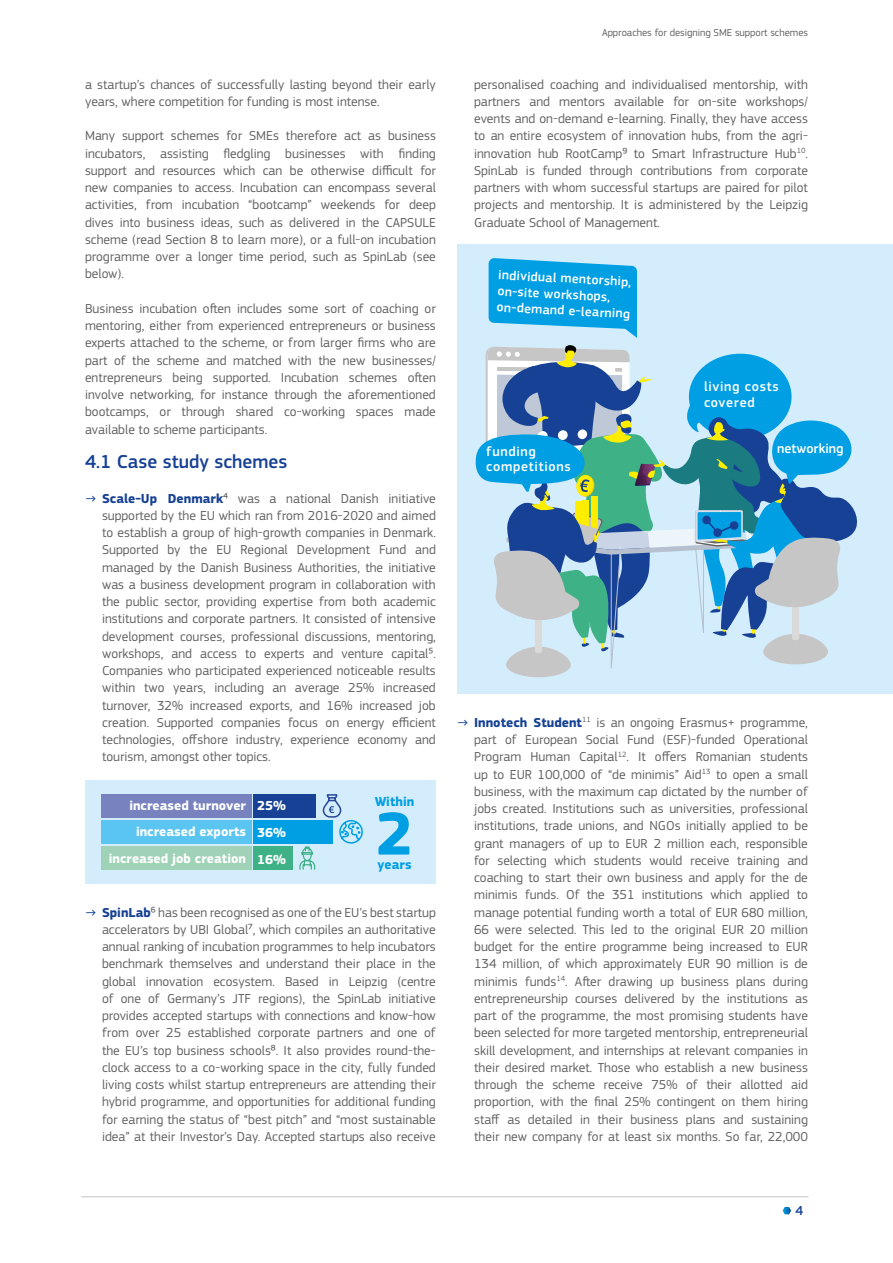
<style>
.page{position:relative;width:893px;height:1263px;background:#fff}
.page>*{position:absolute;margin:0;border:0;box-sizing:border-box;transform-origin:0 0}
.t1{font:700 63px "EC Square Sans Pro";color:#009fe3}
.t2{font:500 19.5px "EC Square Sans Pro";color:#164194}
.t3{font:500 13.8px/15.6px "EC Square Sans Pro";letter-spacing:.05em;color:#fff}
.t4{font:500 13.8px "EC Square Sans Pro";color:#fff}
.t5{font:13.5px/17.2px "EC Square Sans Pro";color:#646363;text-align:justify}
.t6{font:700 13.5px/26.5px "EC Square Sans Pro";color:#fff;text-align:right}
.t7{font:700 13.5px "EC Square Sans Pro";color:#009fe3}
.t8{font:500 13.5px "EC Square Sans Pro";color:#164194}
.t9{font:500 13.35px/16px "EC Square Sans Pro";color:#fff}
.t10{font:10.5px "EC Square Sans Pro";color:#646363}
.s1{color:#164194}
.s2{font-weight:700;color:#164194}
</style>
<div class="page">
<div style="left:457px;top:244px;width:436px;height:449px;background:#d4edfc"></div>
<div style="left:85px;top:780px;width:351px;height:104px;background:#d4edfc"></div>
<div style="left:253px;top:846px;width:40px;height:24px;background:#3eb286"></div>
<div style="left:253px;top:820px;width:80px;height:24px;background:#009fe3"></div>
<div style="left:253px;top:794px;width:63px;height:23px;background:#164194"></div>
<div style="left:102px;top:846px;width:150px;height:24px;background:#a0d2b8"></div>
<div style="left:102px;top:820px;width:150px;height:24px;background:#5bc5f2"></div>
<div style="left:102px;top:794px;width:150px;height:23px;background:#7882bf"></div>
<svg style="left:299px;top:846px;width:17px;height:24px"></svg>
<svg style="left:322px;top:794px;width:41px;height:50px"></svg>
<svg style="left:489px;top:258px;width:148px;height:80px"></svg>
<svg style="left:475px;top:345px;width:383px;height:332px"></svg>
<svg style="left:783px;top:1207px;width:8px;height:7px"></svg>
<hr style="left:81px;top:1196px;width:727px;height:1px;background:#c6c6c6">
<p class="t5" style="left:85px;top:76px;width:352px">a startup’s chances of successfully lasting beyond their early years, where competition for funding is most intense.</p>
<p class="t5" style="left:85px;top:127px;width:352px">Many support schemes for SMEs therefore act as business incubators, assisting fledgling businesses with finding support and resources which can be otherwise difficult for new companies to access. Incubation can encompass several activities, from incubation “bootcamp” weekends for deep dives into business ideas, such as delivered in the CAPSULE scheme (read Section 8 to learn more), or a full-on incubation programme over a longer time period, such as SpinLab (see below).</p>
<p class="t5" style="left:85px;top:300px;width:352px">Business incubation often includes some sort of coaching or mentoring, either from experienced entrepreneurs or business experts attached to the scheme, or from larger firms who are part of the scheme and matched with the new businesses/ entrepreneurs being supported. Incubation schemes often involve networking, for instance through the aforementioned bootcamps, or through shared co-working spaces made available to scheme participants.</p>
<h2 class="t2" style="left:85px;top:450px;width:204px">4.1 Case study schemes</h2>
<p class="t5" style="left:102px;top:490px;width:335px;text-indent:-17px"><span class="s1">→</span> <span class="s2">Scale-Up Denmark</span>4 was a national Danish initiative supported by the EU which ran from 2016-2020 and aimed to establish a group of high-growth companies in Denmark.<br>Supported by the EU Regional Development Fund and managed by the Danish Business Authorities, the initiative was a business development program in collaboration with the public sector, providing expertise from both academic institutions and corporate partners. It consisted of intensive development courses, professional discussions, mentoring, workshops, and access to experts and venture capital5.<br>Companies who participated experienced noticeable results within two years, including an average 25% increased turnover, 32% increased exports, and 16% increased job creation. Supported companies focus on energy efficient technologies, offshore industry, experience economy and tourism, amongst other topics.</p>
<p class="t6" style="left:129px;top:793px;width:118px">increased turnover</p>
<p class="t6" style="left:109px;top:819px;width:139px">increased exports increased job creation</p>
<p class="t6" style="left:257px;top:793px;width:31px;text-align:justify">25% 36% 16%</p>
<p class="t7" style="left:375px;top:793px;width:41px">Within</p>
<h1 class="t1" style="left:376px;top:796px;width:39px">2</h1>
<p class="t7" style="left:377px;top:856px;width:36px">years</p>
<p class="t5" style="left:102px;top:904px;width:335px;text-indent:-17px"><span class="s1">→</span> <span class="s2">SpinLab</span>6 has been recognised as one of the EU’s best startup accelerators by UBI Global7, which compiles an authoritative annual ranking of incubation programmes to help incubators benchmark themselves and understand their place in the global innovation ecosystem. Based in Leipzig (centre of one of Germany’s JTF regions), the SpinLab initiative provides accepted startups with connections and know-how from over 25 established corporate partners and one of the EU’s top business schools8. It also provides round-the&shy;clock access to a co-working space in the city, fully funded living costs whilst startup entrepreneurs are attending their hybrid programme, and opportunities for additional funding for earning the status of “best pitch” and “most sustainable idea” at their Investor’s Day. Accepted startups also receive</p>
<p class="t10" style="left:602px;top:26px;width:208px">Approaches for designing SME support schemes</p>
<p class="t5" style="left:474px;top:76px;width:335px">personalised coaching and individualised mentorship, with partners and mentors available for on-site workshops/ events and on-demand e-learning. Finally, they have access to an entire ecosystem of innovation hubs, from the agri&shy;innovation hub RootCamp9 to Smart Infrastructure Hub<sup>10</sup>.<br>SpinLab is funded through contributions from corporate partners with whom successful startups are paired for pilot projects and mentorship. It is administered by the Leipzig Graduate School of Management.</p>
<p class="t9" style="left:499px;top:267px;width:135px;rotate:3deg">individual mentorship, on-site workshops, on-demand e-learning</p>
<p class="t3" style="left:704px;top:379px;width:76px">living costs covered</p>
<p class="t3" style="left:486px;top:444px;width:51px">funding</p>
<p class="t4" style="left:777px;top:440px;width:68px">networking</p>
<p class="t3" style="left:486px;top:459px;width:86px">competitions</p>
<p class="t5" style="left:474px;top:714px;width:335px;text-indent:-17px"><span class="s1">→</span> <span class="s2">Innotech Student</span><sup>11</sup> is an ongoing Erasmus+ programme, part of European Social Fund (ESF)-funded Operational Program Human Capital<sup>12</sup>. It offers Romanian students up to EUR 100,000 of “de minimis” Aid<sup>13</sup> to open a small business, with the maximum cap dictated by the number of jobs created. Institutions such as universities, professional institutions, trade unions, and NGOs initially applied to be grant managers of up to EUR 2 million each, responsible for selecting which students would receive training and coaching to start their own business and apply for the de minimis funds. Of the 351 institutions which applied to manage potential funding worth a total of EUR 680 million, 66 were selected. This led to the original EUR 20 million budget for the entire programme being increased to EUR 134 million, of which approximately EUR 90 million is de minimis funds<sup>14</sup>. After drawing up business plans during entrepreneurship courses delivered by the institutions as part of the programme, the most promising students have been selected for more targeted mentorship, entrepreneurial skill development, and internships at relevant companies in their desired market. Those who establish a new business through the scheme receive 75% of their allotted aid proportion, with the final 25% contingent on them hiring staff as detailed in their business plans and sustaining their new company for at least six months. So far, 22,000</p>
<p class="t8" style="left:795px;top:1203px;width:9px">4</p>
</div>
